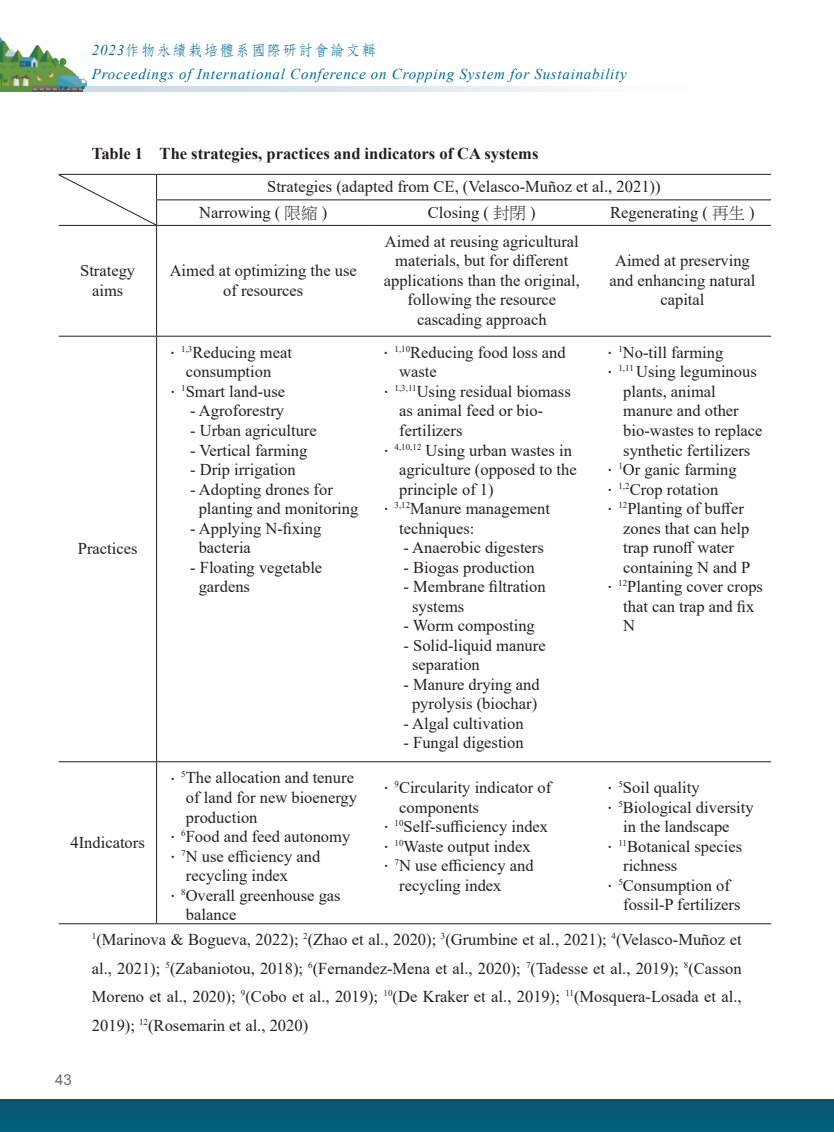
<style>
.page{position:relative;width:834px;height:1132px;background:#fff}
.page>*{position:absolute;margin:0;border:0;box-sizing:border-box;transform-origin:0 0}
.t1{font:16.5px/19.5px "Times New Roman";color:#231f20}
.t2{font:700 16.5px "Times New Roman";color:#231f20}
.t3{font:italic 15px "Times New Roman";letter-spacing:.05em;color:#006b92}
.t4{font:500 15px "Nan Sung";letter-spacing:.05em;color:#006b92}
.t5{font:15px "Arial";color:#6c6d70}
.s1{font-family:"Times New Roman";font-weight:400;font-style:italic}
.s2{font-family:"P Ming Li U"}
</style>
<div class="page">
<img style="left:0;top:37px;width:86px;height:54px">
<div style="left:821px;top:1098px;width:12px;height:33px;background:#065a76"></div>
<div style="left:0;top:1098px;width:821px;height:33px;background:#065a76"></div>
<hr style="left:156px;top:226px;width:1px;height:110px;background:#231f20">
<hr style="left:156px;top:336px;width:1px;height:425px;background:#231f20">
<hr style="left:156px;top:761px;width:1px;height:162px;background:#231f20">
<hr style="left:59px;top:174px;width:97px;height:1px;background:#231f20">
<hr style="left:156px;top:174px;width:214px;height:1px;background:#231f20">
<hr style="left:370px;top:174px;width:223px;height:1px;background:#231f20">
<hr style="left:593px;top:174px;width:178px;height:1px;background:#231f20">
<hr style="left:156px;top:199px;width:214px;height:1px;background:#231f20">
<hr style="left:370px;top:199px;width:223px;height:1px;background:#231f20">
<hr style="left:593px;top:199px;width:178px;height:1px;background:#231f20">
<hr style="left:59px;top:225px;width:97px;height:1px;background:#231f20">
<hr style="left:156px;top:225px;width:214px;height:1px;background:#231f20">
<hr style="left:370px;top:225px;width:223px;height:1px;background:#231f20">
<hr style="left:593px;top:225px;width:178px;height:1px;background:#231f20">
<hr style="left:59px;top:336px;width:97px;height:1px;background:#231f20">
<hr style="left:156px;top:336px;width:214px;height:1px;background:#231f20">
<hr style="left:370px;top:336px;width:223px;height:1px;background:#231f20">
<hr style="left:593px;top:336px;width:178px;height:1px;background:#231f20">
<hr style="left:59px;top:761px;width:97px;height:1px;background:#231f20">
<hr style="left:156px;top:761px;width:214px;height:1px;background:#231f20">
<hr style="left:370px;top:761px;width:223px;height:1px;background:#231f20">
<hr style="left:593px;top:761px;width:178px;height:1px;background:#231f20">
<hr style="left:59px;top:923px;width:97px;height:1px;background:#231f20">
<hr style="left:156px;top:923px;width:214px;height:1px;background:#231f20">
<hr style="left:370px;top:923px;width:223px;height:1px;background:#231f20">
<hr style="left:593px;top:923px;width:178px;height:1px;background:#231f20">
<svg style="left:59px;top:175px;width:98px;height:50px"></svg>
<p class="t4" style="left:92px;top:42px;width:286px"><span class="s1">2023</span>作物永續栽培體系國際研討會論文輯</p>
<p class="t3" style="left:92px;top:64px;width:536px">Proceedings of International Conference on Cropping System for Sustainability</p>
<p class="t2" style="left:92px;top:142px;width:448px">Table 1 The strategies, practices and indicators of CA systems</p>
<p class="t1" style="left:199px;top:173px;width:462px;line-height:25.5px;text-indent:68px">Strategies (adapted from CE, (Velasco-Muñoz et al., 2021))<br>Narrowing ( <span class="s2">限縮</span> )</p>
<p class="t1" style="left:428px;top:202px;width:109px">Closing ( <span class="s2">封閉</span> )</p>
<p class="t1" style="left:610px;top:202px;width:146px">Regenerating ( <span class="s2">再生</span> )</p>
<p class="t1" style="left:80px;top:260px;width:56px;text-align:center">Strategy aims</p>
<p class="t1" style="left:170px;top:260px;width:188px;text-align:center">Aimed at optimizing the use of resources</p>
<p class="t1" style="left:78px;top:538px;width:61px">Practices</p>
<p class="t1" style="left:165px;top:342px;width:129px;text-align:center"><span class="s2">．</span><sup>1,3</sup>Reducing meat consumption<span class="s2">．</span><sup>1</sup>Smart land-use</p>
<p class="t1" style="left:190px;top:400px;width:95px">- Agroforestry</p>
<p class="t1" style="left:190px;top:420px;width:128px">- Urban agriculture</p>
<p class="t1" style="left:190px;top:439px;width:118px">- Vertical farming</p>
<p class="t1" style="left:190px;top:459px;width:107px">- Drip irrigation</p>
<p class="t1" style="left:199px;top:478px;width:161px;text-indent:-8px">- Adopting drones for planting and monitoring</p>
<p class="t1" style="left:199px;top:517px;width:124px;text-indent:-8px">- Applying N-fixing bacteria</p>
<p class="t1" style="left:199px;top:556px;width:125px;text-indent:-8px">- Floating vegetable gardens</p>
<p class="t1" style="left:383px;top:231px;width:198px;text-align:center">Aimed at reusing agricultural materials, but for different applications than the original, following the resource cascading approach</p>
<p class="t1" style="left:378px;top:342px;width:189px"><span class="s2">．</span><sup>1,10</sup>Reducing food loss and</p>
<p class="t1" style="left:399px;top:361px;width:39px">waste</p>
<p class="t1" style="left:378px;top:381px;width:194px"><span class="s2">．</span><sup>1,3,11</sup>Using residual biomass</p>
<p class="t1" style="left:399px;top:400px;width:145px">as animal feed or bio-</p>
<p class="t1" style="left:399px;top:420px;width:65px">fertilizers</p>
<p class="t1" style="left:378px;top:439px;width:195px"><span class="s2">．</span><sup>4,10,12</sup> Using urban wastes in</p>
<p class="t1" style="left:399px;top:459px;width:179px">agriculture (opposed to the</p>
<p class="t1" style="left:399px;top:478px;width:96px">principle of 1)</p>
<p class="t1" style="left:378px;top:498px;width:173px"><span class="s2">．</span><sup>3,12</sup>Manure management</p>
<p class="t1" style="left:399px;top:517px;width:77px">techniques:</p>
<p class="t1" style="left:403px;top:537px;width:142px">- Anaerobic digesters</p>
<p class="t1" style="left:403px;top:556px;width:133px">- Biogas production</p>
<p class="t1" style="left:412px;top:576px;width:135px;text-indent:-8px">- Membrane filtration systems</p>
<p class="t1" style="left:403px;top:615px;width:133px">- Worm composting</p>
<p class="t1" style="left:412px;top:634px;width:135px;text-indent:-8px">- Solid-liquid manure separation</p>
<p class="t1" style="left:403px;top:673px;width:138px;text-align:center">- Manure drying and pyrolysis (biochar)</p>
<p class="t1" style="left:403px;top:712px;width:122px">- Algal cultivation</p>
<p class="t1" style="left:403px;top:732px;width:122px">- Fungal digestion</p>
<p class="t1" style="left:609px;top:250px;width:147px;text-align:center">Aimed at preserving and enhancing natural capital</p>
<p class="t1" style="left:602px;top:342px;width:123px"><span class="s2">．</span><sup>1</sup>No-till farming</p>
<p class="t1" style="left:602px;top:361px;width:156px"><span class="s2">．</span><sup>1,11</sup> Using leguminous</p>
<p class="t1" style="left:623px;top:381px;width:94px">plants, animal</p>
<p class="t1" style="left:623px;top:400px;width:117px">manure and other</p>
<p class="t1" style="left:623px;top:420px;width:141px">bio-wastes to replace</p>
<p class="t1" style="left:623px;top:439px;width:128px">synthetic fertilizers</p>
<p class="t1" style="left:602px;top:459px;width:136px"><span class="s2">．</span><sup>1</sup>Or ganic farming</p>
<p class="t1" style="left:602px;top:478px;width:118px"><span class="s2">．</span><sup>1,2</sup>Crop rotation</p>
<p class="t1" style="left:602px;top:498px;width:143px"><span class="s2">．</span><sup>12</sup>Planting of buffer</p>
<p class="t1" style="left:623px;top:517px;width:128px">zones that can help</p>
<p class="t1" style="left:623px;top:537px;width:112px">trap runoff water</p>
<p class="t1" style="left:623px;top:556px;width:128px">containing N and P</p>
<p class="t1" style="left:602px;top:576px;width:162px"><span class="s2">．</span><sup>12</sup>Planting cover crops</p>
<p class="t1" style="left:623px;top:595px;width:133px">that can trap and fix</p>
<p class="t1" style="left:623px;top:615px;width:13px">N</p>
<p class="t1" style="left:165px;top:767px;width:191px"><span class="s2">．</span><sup>5</sup>The allocation and tenure</p>
<p class="t1" style="left:186px;top:787px;width:173px">of land for new bioenergy</p>
<p class="t1" style="left:186px;top:806px;width:73px">production</p>
<p class="t1" style="left:165px;top:826px;width:187px"><span class="s2">．</span><sup>6</sup>Food and feed autonomy</p>
<p class="t1" style="left:165px;top:845px;width:157px"><span class="s2">．</span><sup>7</sup>N use efficiency and</p>
<p class="t1" style="left:186px;top:865px;width:104px">recycling index</p>
<p class="t1" style="left:165px;top:884px;width:177px"><span class="s2">．</span><sup>8</sup>Overall greenhouse gas</p>
<p class="t1" style="left:186px;top:904px;width:52px">balance</p>
<p class="t1" style="left:378px;top:777px;width:175px"><span class="s2">．</span><sup>9</sup>Circularity indicator of</p>
<p class="t1" style="left:399px;top:796px;width:81px">components</p>
<p class="t1" style="left:378px;top:816px;width:172px"><span class="s2">．</span><sup>10</sup>Self-sufficiency index</p>
<p class="t1" style="left:378px;top:835px;width:154px"><span class="s2">．</span><sup>10</sup>Waste output index</p>
<p class="t1" style="left:378px;top:855px;width:157px"><span class="s2">．</span><sup>7</sup>N use efficiency and</p>
<p class="t1" style="left:399px;top:874px;width:104px">recycling index</p>
<p class="t1" style="left:602px;top:777px;width:99px"><span class="s2">．</span><sup>5</sup>Soil quality</p>
<p class="t1" style="left:602px;top:796px;width:153px"><span class="s2">．</span><sup>5</sup>Biological diversity</p>
<p class="t1" style="left:623px;top:816px;width:108px">in the landscape</p>
<p class="t1" style="left:602px;top:835px;width:142px"><span class="s2">．</span><sup>11</sup>Botanical species</p>
<p class="t1" style="left:623px;top:855px;width:56px">richness</p>
<p class="t1" style="left:602px;top:874px;width:129px"><span class="s2">．</span><sup>5</sup>Consumption of</p>
<p class="t1" style="left:623px;top:894px;width:119px">fossil-P fertilizers</p>
<p class="t1" style="left:92px;top:924px;width:651px;line-height:28.5px;text-align:justify"><sup>1</sup>(Marinova &amp; Bogueva, 2022); <sup>2</sup>(Zhao et al., 2020); <sup>3</sup>(Grumbine et al., 2021); <sup>4</sup>(Velasco-Muñoz et al., 2021); <sup>5</sup>(Zabaniotou, 2018); <sup>6</sup>(Fernandez-Mena et al., 2020); <sup>7</sup>(Tadesse et al., 2019); <sup>8</sup>(Casson Moreno et al., 2020); <sup>9</sup>(Cobo et al., 2019); <sup>10</sup>(De Kraker et al., 2019); <sup>11</sup>(Mosquera-Losada et al., 2019); <sup>12</sup>(Rosemarin et al., 2020)</p>
<p class="t1" style="left:70px;top:831px;width:76px">4Indicators</p>
<p class="t5" style="left:55px;top:1068px;width:18px">43</p>
</div>
